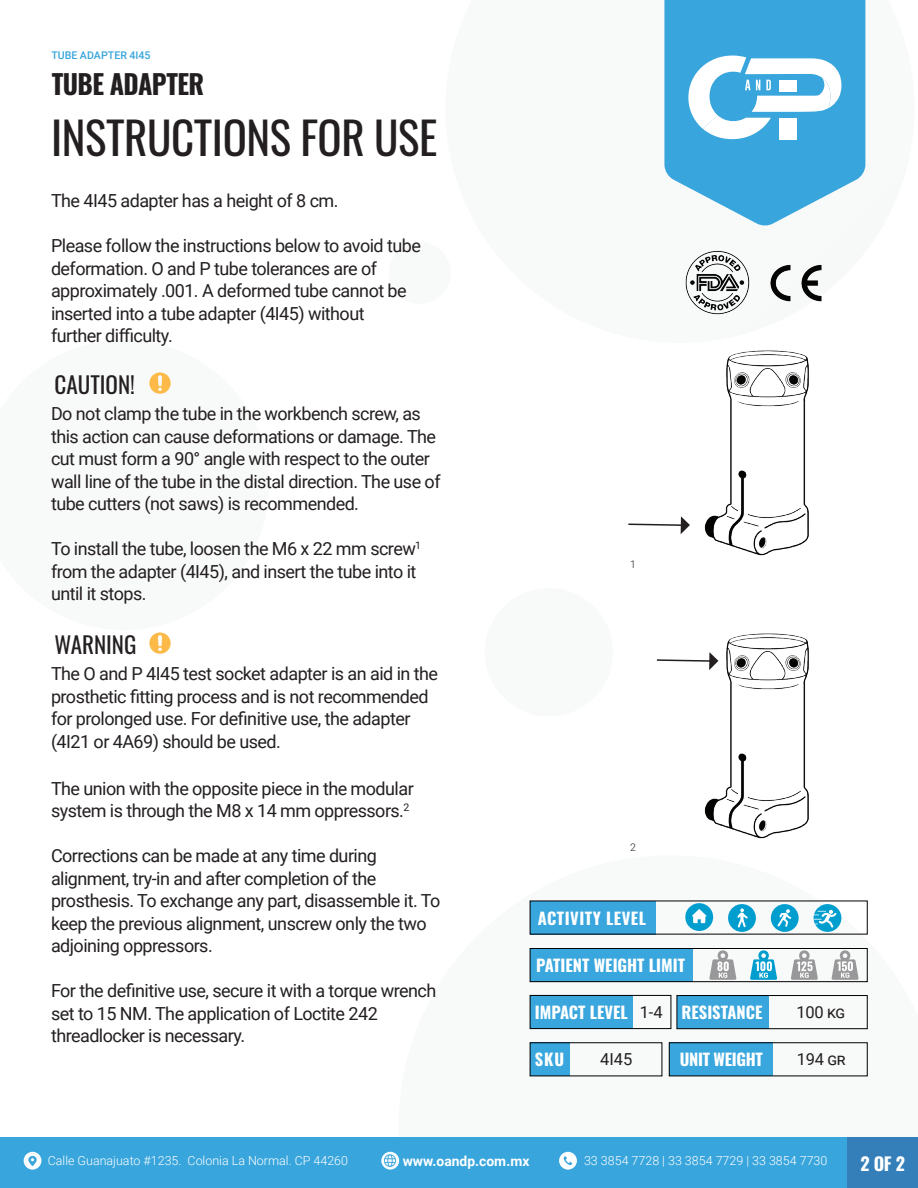
<style>
.page{position:relative;width:918px;height:1188px;background:#fff}
.page>*{position:absolute;margin:0;border:0;box-sizing:border-box;transform-origin:0 0}
.t1{font:45px "Oswald";letter-spacing:-.01em;color:#231f20}
.t2{font:700 27px "Oswald";letter-spacing:-.02em;color:#231f20}
.t3{font:23.1px "Oswald";color:#231f20}
.t4{font:18px/22.5px "Roboto";letter-spacing:-.03em;color:#231f20}
.t5{font:700 18px "Oswald";color:#fff}
.t6{font:700 16.5px "Oswald";color:#fff}
.t7{font:16.5px "Roboto";letter-spacing:-.01em;color:#231f20}
.t8{font:700 16.5px "Oswald";letter-spacing:.03em;color:#fff}
.t9{font:700 16.5px "Oswald";letter-spacing:-.02em;color:#fff}
.t10{font:700 13.8px "Roboto";color:#fff}
.t11{font:300 12.45px "Roboto";color:#fff}
.t12{font:500 10.65px "Roboto";letter-spacing:.005em;color:#38a5dc}
.t13{font:300 10.5px "Roboto";color:#231f20}
.s1{font-family:"Roboto";font-weight:400;color:#231f20}
</style>
<div class="page">
<div style="left:485px;top:588px;width:128px;height:128px;background:#f8f9f9;border-radius:64px"></div>
<svg style="left:529px;top:900px;width:339px;height:177px"></svg>
<div style="left:389px;top:242px;width:62px;height:62px;background:#f8f9f9;border-radius:31px"></div>
<div style="left:0;top:1137px;width:848px;height:51px;background:#38a5dc"></div>
<div style="left:848px;top:1137px;width:70px;height:51px;background:#347fb9"></div>
<svg style="left:664px;top:0;width:201px;height:226px;background:#57b2e0"></svg>
<svg style="left:688px;top:56px;width:153px;height:83px"></svg>
<svg style="left:24px;top:1152px;width:17px;height:18px"></svg>
<img style="left:25px;top:1153px;width:15px;height:15px">
<svg style="left:381px;top:1152px;width:18px;height:18px"></svg>
<div style="left:383px;top:1154px;width:14px;height:14px;background:#f8fcfd;border-radius:50%"></div>
<img style="left:383px;top:1153px;width:15px;height:15px;border-radius:8px">
<svg style="left:559px;top:1152px;width:18px;height:18px"></svg>
<img style="left:560px;top:1153px;width:16px;height:15px;border-radius:8px">
<img style="left:149px;top:632px;width:22px;height:22px">
<img style="left:149px;top:372px;width:22px;height:22px">
<img style="left:770px;top:264px;width:52px;height:38px">
<img style="left:685px;top:250px;width:65px;height:65px">
<svg style="left:628px;top:523px;width:36px;height:3px"></svg>
<img style="left:664px;top:350px;width:145px;height:206px">
<svg style="left:656px;top:659px;width:8px;height:2px"></svg>
<img style="left:664px;top:633px;width:145px;height:206px">
<div style="left:530px;top:1043px;width:40px;height:33px;background:#39a6dd"></div>
<div style="left:530px;top:995px;width:103px;height:34px;background:#39a6dd"></div>
<div style="left:530px;top:995px;width:141px;height:34px;border:1px solid #000"></div>
<div style="left:670px;top:1043px;width:103px;height:33px;background:#39a6dd"></div>
<div style="left:669px;top:1042px;width:199px;height:34px;border:1px solid #000"></div>
<div style="left:677px;top:996px;width:91px;height:33px;background:#39a6dd"></div>
<div style="left:677px;top:995px;width:191px;height:34px;border:1px solid #000"></div>
<div style="left:530px;top:949px;width:163px;height:33px;background:#39a6dd"></div>
<div style="left:530px;top:948px;width:338px;height:34px;border:1px solid #000"></div>
<svg style="left:709px;top:950px;width:27px;height:30px"></svg>
<svg style="left:750px;top:950px;width:27px;height:30px"></svg>
<svg style="left:791px;top:950px;width:27px;height:30px"></svg>
<svg style="left:831px;top:950px;width:28px;height:30px"></svg>
<div style="left:530px;top:901px;width:126px;height:33px;background:#39a6dd"></div>
<svg style="left:814px;top:904px;width:27px;height:28px"></svg>
<svg style="left:771px;top:904px;width:28px;height:28px"></svg>
<svg style="left:728px;top:904px;width:28px;height:28px"></svg>
<svg style="left:685px;top:903px;width:28px;height:28px"></svg>
<p class="t12" style="left:51px;top:48px;width:101px">TUBE ADAPTER 4I45</p>
<h2 class="t2" style="left:52px;top:70px;width:154px">TUBE ADAPTER</h2>
<h1 class="t1" style="left:51px;top:97px;width:388px">INSTRUCTIONS FOR USE</h1>
<p class="t4" style="left:51px;top:189px;width:289px">The 4I45 adapter has a height of 8 cm.</p>
<p class="t4" style="left:51px;top:234px;width:371px">Please follow the instructions below to avoid tube deformation. O and P tube tolerances are of approximately .001. A deformed tube cannot be inserted into a tube adapter (4I45) without<br>further difficulty.</p>
<p class="t3" style="left:55px;top:364px;width:82px">CAUTION!</p>
<p class="t4" style="left:51px;top:402px;width:391px">Do not clamp the tube in the workbench screw, as this action can cause deformations or damage. The cut must form a 90° angle with respect to the outer wall line of the tube in the distal direction. The use of tube cutters (not saws) is recommended.</p>
<p class="t4" style="left:51px;top:537px;width:372px">To install the tube, loosen the M6 x 22 mm screw<sup>1 </sup>from the adapter (4I45), and insert the tube into it until it stops.</p>
<p class="t3" style="left:55px;top:624px;width:83px">WARNING</p>
<p class="t4" style="left:51px;top:662px;width:389px">The O and P 4I45 test socket adapter is an aid in the prosthetic fitting process and is not recommended for prolonged use. For definitive use, the adapter (4I21 or 4A69) should be used.</p>
<p class="t4" style="left:51px;top:777px;width:364px">The union with the opposite piece in the modular system is through the M8 x 14 mm oppressors.<sup>2</sup></p>
<p class="t4" style="left:51px;top:844px;width:391px">Corrections can be made at any time during alignment, try-in and after completion of the prosthesis. To exchange any part, disassemble it. To keep the previous alignment, unscrew only the two adjoining oppressors.</p>
<p class="t4" style="left:51px;top:979px;width:387px">For the definitive use, secure it with a torque wrench set to 15 NM. The application of Loctite 242 threadlocker is necessary.</p>
<p class="t13" style="left:630px;top:557px;width:7px">1</p>
<p class="t13" style="left:630px;top:839px;width:7px">2</p>
<p class="t8" style="left:538px;top:909px;width:110px">ACTIVITY LEVEL</p>
<p class="t6" style="left:536px;top:957px;width:150px">PATIENT WEIGHT LIMIT</p>
<p class="t6" style="left:535px;top:1003px;width:129px">IMPACT LEVEL <span class="s1">1-4</span></p>
<p class="t7" style="left:600px;top:1048px;width:34px">4I45</p>
<p class="t9" style="left:680px;top:1051px;width:85px">UNIT WEIGHT</p>
<p class="t6" style="left:682px;top:1003px;width:82px">RESISTANCE</p>
<p class="t6" style="left:535px;top:1051px;width:31px">SKU</p>
<p class="t7" style="left:797px;top:1000px;width:50px">100 kg</p>
<p class="t7" style="left:797px;top:1048px;width:50px">194 gr</p>
<p class="t11" style="left:48px;top:1152px;width:302px">Calle Guanajuato #1235. Colonia La Normal. CP 44260</p>
<p class="t10" style="left:403px;top:1151px;width:128px">www.oandp.com.mx</p>
<p class="t11" style="left:584px;top:1152px;width:245px">33 3854 7728 | 33 3854 7729 | 33 3854 7730</p>
<p class="t5" style="left:861px;top:1155px;width:46px">2 OF 2</p>
</div>
